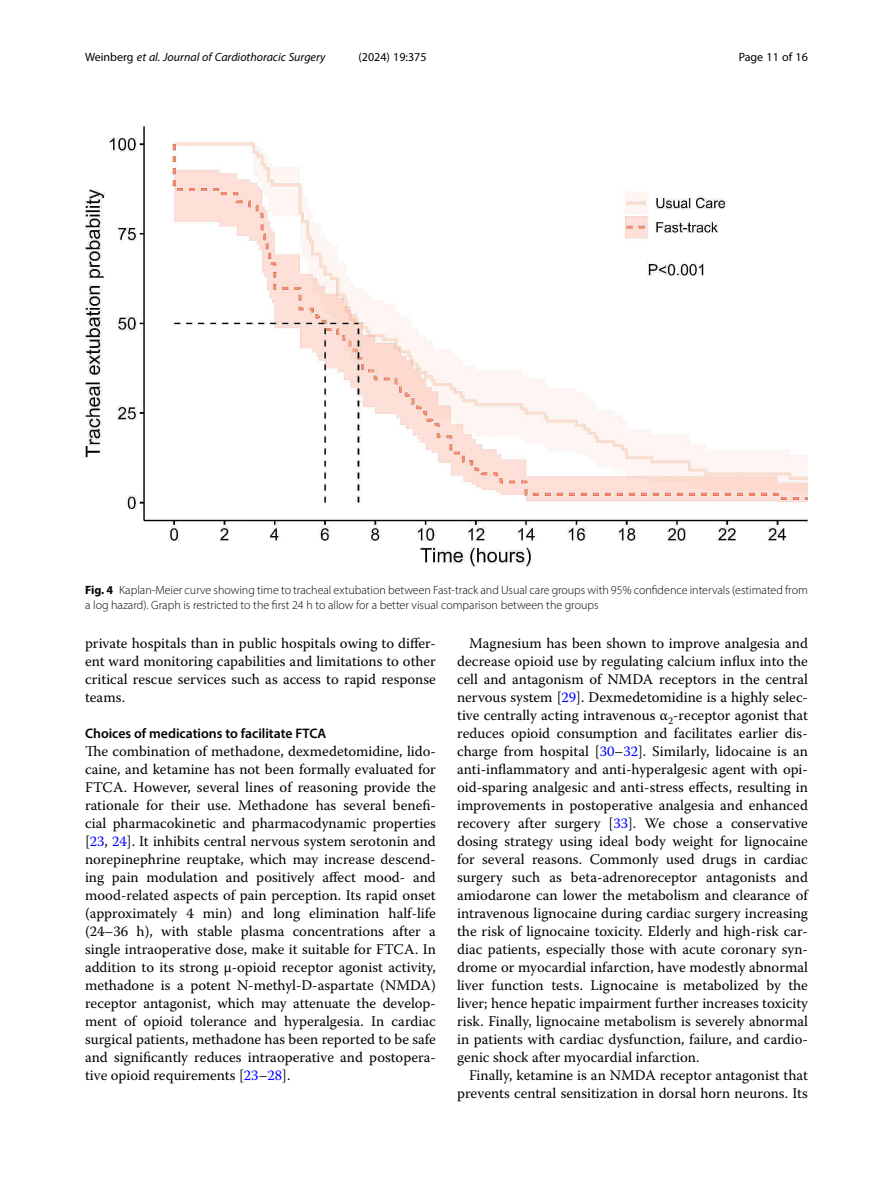
<style>
.page{position:relative;width:893px;height:1191px;background:#fff}
.page>*{position:absolute;margin:0;border:0;box-sizing:border-box;transform-origin:0 0}
.Body_Text_Indent{font:14.7px/18px "Warnock Pro";color:#000;text-align:justify}
.Body_Text{font:14.7px/18px "Warnock Pro";color:#000;text-align:justify}
.Head_2{font:600 13.8px "Myriad Pro";color:#000}
.Figure_Caption{font:300 12px/15px "Myriad Pro";color:#000}
.t1{font:italic 12px "Myriad Pro";color:#000}
.t2{font:12px "Myriad Pro";color:#000}
.s1{font-style:normal}
.s2{font-weight:700}
.s3{color:#00f}
</style>
<div class="page">
<img style="left:85px;top:126px;width:723px;height:441px">
<p class="t1" style="left:85px;top:50px;width:242px"><span class="s1">Weinberg</span> et al. Journal of Cardiothoracic Surgery</p>
<p class="t2" style="left:359px;top:50px;width:70px">(2024) 19:375</p>
<p class="t2" style="left:739px;top:50px;width:71px">Page 11 of 16</p>
<p class="Figure_Caption" style="left:85px;top:582px;width:724px"><span class="s2">Fig. 4</span> Kaplan-Meier curve showing time to tracheal extubation between Fast-track and Usual care groups with 95% confidence intervals (estimated from a log hazard). Graph is restricted to the first 24 h to allow for a better visual comparison between the groups</p>
<p class="Body_Text_Indent" style="left:85px;top:634px;width:352px">private hospitals than in public hospitals owing to differ&shy;ent ward monitoring capabilities and limitations to other critical rescue services such as access to rapid response teams.</p>
<p class="Head_2" style="left:85px;top:725px;width:243px">Choices of medications to facilitate FTCA</p>
<p class="Body_Text" style="left:85px;top:742px;width:352px">The combination of methadone, dexmedetomidine, lido&shy;caine, and ketamine has not been formally evaluated for FTCA. However, several lines of reasoning provide the rationale for their use. Methadone has several benefi&shy;cial pharmacokinetic and pharmacodynamic properties [<span class="s3">23</span>, <span class="s3">24</span>]. It inhibits central nervous system serotonin and norepinephrine reuptake, which may increase descend&shy;ing pain modulation and positively affect mood- and mood-related aspects of pain perception. Its rapid onset (approximately 4 min) and long elimination half-life (24–36 h), with stable plasma concentrations after a single intraoperative dose, make it suitable for FTCA. In addition to its strong µ-opioid receptor agonist activity, methadone is a potent N-methyl-D-aspartate (NMDA) receptor antagonist, which may attenuate the develop&shy;ment of opioid tolerance and hyperalgesia. In cardiac surgical patients, methadone has been reported to be safe and significantly reduces intraoperative and postopera&shy;tive opioid requirements [<span class="s3">23</span>–<span class="s3">28</span>].</p>
<p class="Body_Text_Indent" style="left:457px;top:634px;width:352px;text-indent:12px">Magnesium has been shown to improve analgesia and decrease opioid use by regulating calcium influx into the cell and antagonism of NMDA receptors in the central nervous system [<span class="s3">29</span>]. Dexmedetomidine is a highly selec&shy;tive centrally acting intravenous α<sub>2</sub>-receptor agonist that reduces opioid consumption and facilitates earlier dis&shy;charge from hospital [<span class="s3">30</span>–<span class="s3">32</span>]. Similarly, lidocaine is an anti-inflammatory and anti-hyperalgesic agent with opi&shy;oid-sparing analgesic and anti-stress effects, resulting in improvements in postoperative analgesia and enhanced recovery after surgery [<span class="s3">33</span>]. We chose a conservative dosing strategy using ideal body weight for lignocaine for several reasons. Commonly used drugs in cardiac surgery such as beta-adrenoreceptor antagonists and amiodarone can lower the metabolism and clearance of intravenous lignocaine during cardiac surgery increasing the risk of lignocaine toxicity. Elderly and high-risk car&shy;diac patients, especially those with acute coronary syn&shy;drome or myocardial infarction, have modestly abnormal liver function tests. Lignocaine is metabolized by the liver; hence hepatic impairment further increases toxicity risk. Finally, lignocaine metabolism is severely abnormal in patients with cardiac dysfunction, failure, and cardio&shy;genic shock after myocardial infarction.</p>
<p class="Body_Text_Indent" style="left:457px;top:1066px;width:352px;text-align:right">Finally, ketamine is an NMDA receptor antagonist that prevents central sensitization in dorsal horn neurons. Its</p>
</div>
